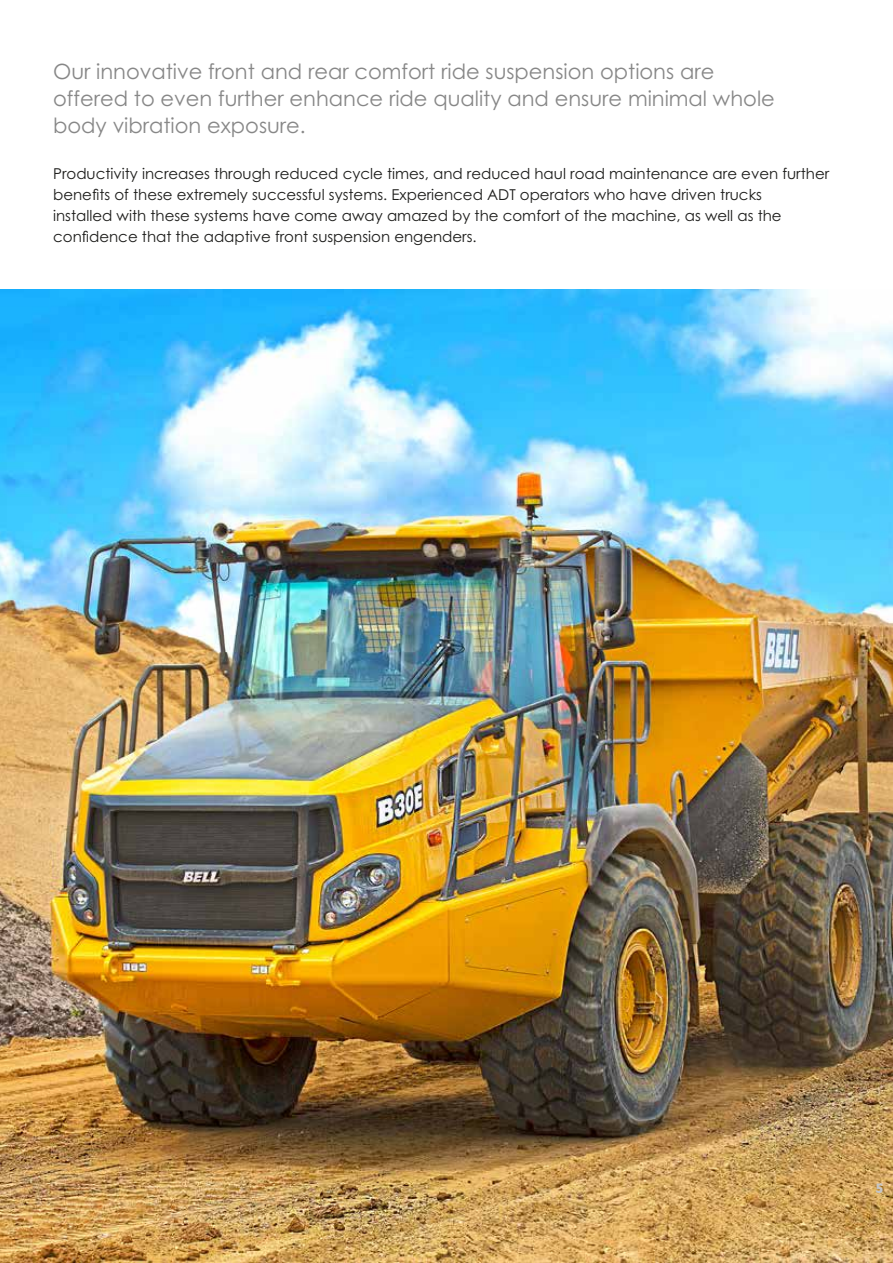
<style>
.page{position:relative;width:893px;height:1263px;background:#fff}
.page>*{position:absolute;margin:0;border:0;box-sizing:border-box;transform-origin:0 0}
.t1{font:21px/27px "Century Gothic Std";color:#878787}
.t2{font:15px/21px "Century Gothic Std";color:#1d1d1b}
.t3{font:700 14.1px "Gill Sans";color:#c6c6c6}
</style>
<div class="page">
<img style="left:0;top:290px;width:893px;height:973px">
<h1 class="t1" style="left:53px;top:58px;width:723px">Our innovative front and rear comfort ride suspension options are offered to even further enhance ride quality and ensure minimal whole body vibration exposure.</h1>
<p class="t2" style="left:53px;top:163px;width:778px">Productivity increases through reduced cycle times, and reduced haul road maintenance are even further benefits of these extremely successful systems. Experienced ADT operators who have driven trucks<br>installed with these systems have come away amazed by the comfort of the machine, as well as the confidence that the adaptive front suspension engenders.</p>
<p class="t3" style="left:875px;top:1177px;width:10px">5</p>
</div>
